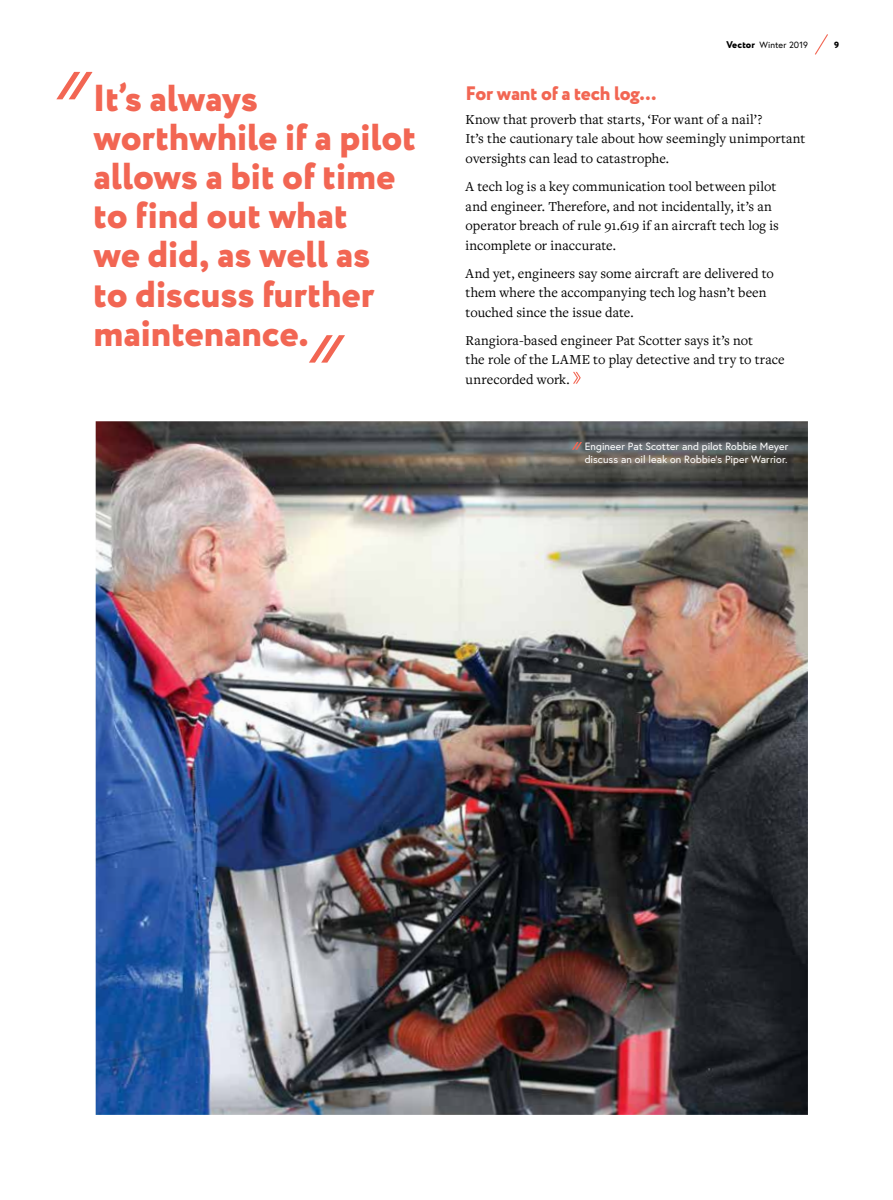
<style>
.page{position:relative;width:893px;height:1200px;background:#fff}
.page>*{position:absolute;margin:0;border:0;box-sizing:border-box;transform-origin:0 0}
.t1{font:800 37.5px/39px "Circe";letter-spacing:-.01em;color:#f26653}
.t2{font:800 19.5px "Circe";letter-spacing:-.015em;color:#f26653}
.t3{font:14.25px/19.5px "Freight Text Pro";letter-spacing:.005em;color:#000}
.t4{font:10.5px/13.5px "Europa";letter-spacing:.005em;color:#fff}
.t5{font:9px "Europa";letter-spacing:.01em;color:#000}
.t6{font:800 9px "Circe";color:#000}
.s1{font-family:"Circe";font-weight:800;font-size:9.75px}
</style>
<div class="page">
<img style="left:96px;top:421px;width:712px;height:693px">
<svg style="left:572px;top:442px;width:10px;height:7px"></svg>
<svg style="left:56px;top:72px;width:36px;height:27px"></svg>
<svg style="left:309px;top:335px;width:36px;height:27px"></svg>
<svg style="left:573px;top:372px;width:8px;height:11px"></svg>
<svg style="left:815px;top:34px;width:13px;height:21px"></svg>
<p class="t5" style="left:727px;top:39px;width:83px"><span class="s1">Vector</span> Winter 2019</p>
<p class="t6" style="left:834px;top:38px;width:7px">9</p>
<h1 class="t1" style="left:92px;top:81px;width:325px">It’s always worthwhile if a pilot allows a bit of time to find out what<br>we did, as well as<br>to discuss further maintenance.</h1>
<h2 class="t2" style="left:466px;top:80px;width:192px">For want of a tech log…</h2>
<p class="t3" style="left:466px;top:109px;width:341px">Know that proverb that starts, ‘For want of a nail’?<br>It’s the cautionary tale about how seemingly unimportant oversights can lead to catastrophe.</p>
<p class="t3" style="left:466px;top:176px;width:315px">A tech log is a key communication tool between pilot and engineer. Therefore, and not incidentally, it’s an operator breach of rule 91.619 if an aircraft tech log is incomplete or inaccurate.</p>
<p class="t3" style="left:466px;top:263px;width:310px">And yet, engineers say some aircraft are delivered to them where the accompanying tech log hasn’t been touched since the issue date.</p>
<p class="t3" style="left:466px;top:329px;width:321px">Rangiora-based engineer Pat Scotter says it’s not<br>the role of the LAME to play detective and try to trace unrecorded work.</p>
<p class="t4" style="left:585px;top:439px;width:205px">Engineer Pat Scotter and pilot Robbie Meyer discuss an oil leak on Robbie’s Piper Warrior.</p>
</div>
